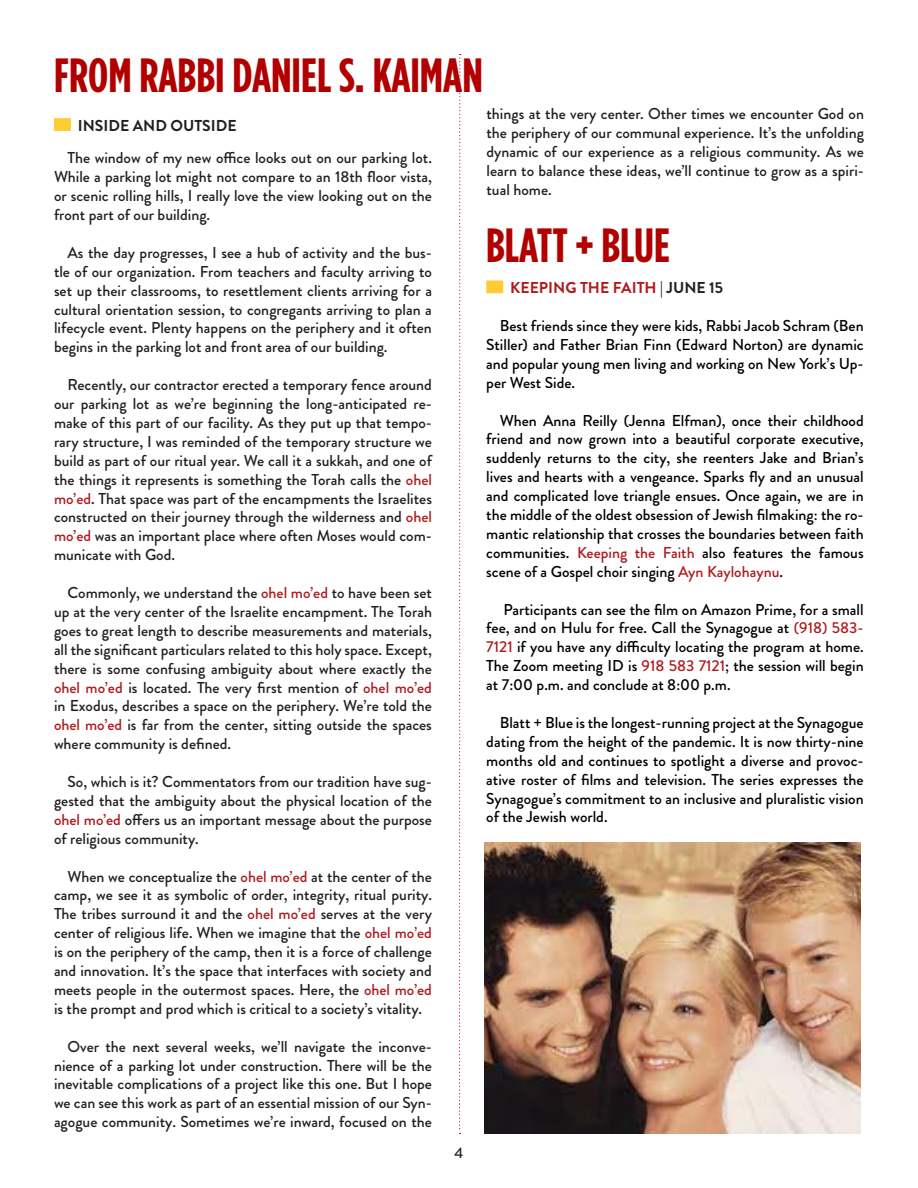
<style>
.page{position:relative;width:918px;height:1188px;background:#fff}
.page>*{position:absolute;margin:0;border:0;box-sizing:border-box;transform-origin:0 0}
.t1{font:700 48px "Gotham Condensed";color:#b20000}
.Centennial_-_Body_Te{font:500 15.75px/18.9px "Brandon Grotesque";color:#231f20;text-align:justify}
.Centennial_-_Body_Te-2{font:500 15.75px/18.9px "Brandon Grotesque";color:#000;text-align:justify}
.Centennial_-_Body_Te-3{font:700 15.75px "Brandon Grotesque";color:#ae1a1e}
.Centennial_-_Body_Te-4{font:700 15.75px "Brandon Grotesque";color:#231f20}
.t2{font:500 15px "Brandon Grotesque";color:#231f20}
.s1{color:#ae1a1e}
.s2{color:#231f20}
</style>
<div class="page">
<svg style="left:459px;top:54px;width:2px;height:1080px"></svg>
<div style="left:54px;top:118px;width:17px;height:13px;background:#fc3;border:2px solid #fc3"></div>
<div style="left:486px;top:280px;width:17px;height:13px;background:#fc3;border:2px solid #fc3"></div>
<img style="left:484px;top:843px;width:376px;height:291px">
<p class="t1" style="left:54px;top:47px;width:430px">FROM RABBI DANIEL S. KAIMAN</p>
<p class="Centennial_-_Body_Te-4" style="left:78px;top:115px;width:160px">INSIDE AND OUTSIDE</p>
<p class="Centennial_-_Body_Te" style="left:54px;top:149px;width:380px;text-indent:14px">The window of my new office looks out on our parking lot.<br>While a parking lot might not compare to an 18th floor vista, or scenic rolling hills, I really love the view looking out on the front part of our building.</p>
<p class="Centennial_-_Body_Te" style="left:54px;top:243px;width:380px;text-indent:14px">As the day progresses, I see a hub of activity and the bus&shy;tle of our organization. From teachers and faculty arriving to set up their classrooms, to resettlement clients arriving for a cultural orientation session, to congregants arriving to plan a lifecycle event. Plenty happens on the periphery and it often begins in the parking lot and front area of our building.</p>
<p class="Centennial_-_Body_Te" style="left:54px;top:376px;width:380px;text-indent:14px">Recently, our contractor erected a temporary fence around our parking lot as we’re beginning the long-anticipated re&shy;make of this part of our facility. As they put up that tempo&shy;rary structure, I was reminded of the temporary structure we build as part of our ritual year. We call it a sukkah, and one of the things it represents is something the Torah calls the <span class="s1">ohel mo’ed</span>. That space was part of the encampments the Israelites constructed on their journey through the wilderness and <span class="s1">ohel mo’ed</span> was an important place where often Moses would com&shy;municate with God.</p>
<p class="Centennial_-_Body_Te" style="left:54px;top:583px;width:380px;text-indent:14px">Commonly, we understand the <span class="s1">ohel mo’ed</span> to have been set up at the very center of the Israelite encampment. The Torah goes to great length to describe measurements and materials, all the significant particulars related to this holy space. Except, there is some confusing ambiguity about where exactly the <span class="s1">ohel mo’ed</span> is located. The very first mention of <span class="s1">ohel mo’ed </span>in Exodus, describes a space on the periphery. We’re told the <span class="s1">ohel mo’ed</span> is far from the center, sitting outside the spaces where community is defined.</p>
<p class="Centennial_-_Body_Te" style="left:54px;top:772px;width:380px;text-indent:14px">So, which is it? Commentators from our tradition have sug&shy;gested that the ambiguity about the physical location of the <span class="s1">ohel mo’ed</span> offers us an important message about the purpose of religious community.</p>
<p class="Centennial_-_Body_Te" style="left:54px;top:867px;width:380px;text-indent:14px">When we conceptualize the <span class="s1">ohel mo’ed</span> at the center of the camp, we see it as symbolic of order, integrity, ritual purity.<br>The tribes surround it and the <span class="s1">ohel mo’ed</span> serves at the very center of religious life. When we imagine that the <span class="s1">ohel mo’ed </span>is on the periphery of the camp, then it is a force of challenge and innovation. It’s the space that interfaces with society and meets people in the outermost spaces. Here, the <span class="s1">ohel mo’ed </span>is the prompt and prod which is critical to a society’s vitality.</p>
<p class="Centennial_-_Body_Te" style="left:54px;top:1037px;width:380px;text-indent:14px">Over the next several weeks, we’ll navigate the inconve&shy;nience of a parking lot under construction. There will be the inevitable complications of a project like this one. But I hope we can see this work as part of an essential mission of our Syn&shy;agogue community. Sometimes we’re inward, focused on the</p>
<p class="t2" style="left:455px;top:1142px;width:10px">4</p>
<p class="Centennial_-_Body_Te" style="left:487px;top:105px;width:379px">things at the very center. Other times we encounter God on the periphery of our communal experience. It’s the unfolding dynamic of our experience as a religious community. As we learn to balance these ideas, we’ll continue to grow as a spiri&shy;tual home.</p>
<p class="t1" style="left:486px;top:217px;width:185px">BLATT + BLUE</p>
<p class="Centennial_-_Body_Te-3" style="left:510px;top:277px;width:215px">KEEPING THE FAITH <span class="s2">| JUNE 15</span></p>
<p class="Centennial_-_Body_Te-2" style="left:486px;top:316px;width:379px;text-indent:14px">Best friends since they were kids, Rabbi Jacob Schram (Ben Stiller) and Father Brian Finn (Edward Norton) are dynamic and popular young men living and working on New York’s Up&shy;per West Side.</p>
<p class="Centennial_-_Body_Te-2" style="left:486px;top:411px;width:379px;text-indent:14px">When Anna Reilly (Jenna Elfman), once their childhood friend and now grown into a beautiful corporate executive, suddenly returns to the city, she reenters Jake and Brian’s lives and hearts with a vengeance. Sparks fly and an unusual and complicated love triangle ensues. Once again, we are in the middle of the oldest obsession of Jewish filmaking: the ro&shy;mantic relationship that crosses the boundaries between faith communities. <span class="s1">Keeping the Faith</span> also features the famous scene of a Gospel choir singing <span class="s1">Ayn Kaylohaynu</span>.</p>
<p class="Centennial_-_Body_Te-2" style="left:486px;top:600px;width:379px;text-indent:17px">Participants can see the film on Amazon Prime, for a small fee, and on Hulu for free. Call the Synagogue at <span class="s1">(918) 583- 7121</span> if you have any difficulty locating the program at home.<br>The Zoom meeting ID is <span class="s1">918 583 7121</span>; the session will begin at 7:00 p.m. and conclude at 8:00 p.m.</p>
<p class="Centennial_-_Body_Te-2" style="left:486px;top:713px;width:379px;text-indent:14px">Blatt + Blue is the longest-running project at the Synagogue dating from the height of the pandemic. It is now thirty-nine months old and continues to spotlight a diverse and provoc&shy;ative roster of films and television. The series expresses the Synagogue’s commitment to an inclusive and pluralistic vision of the Jewish world.</p>
</div>
